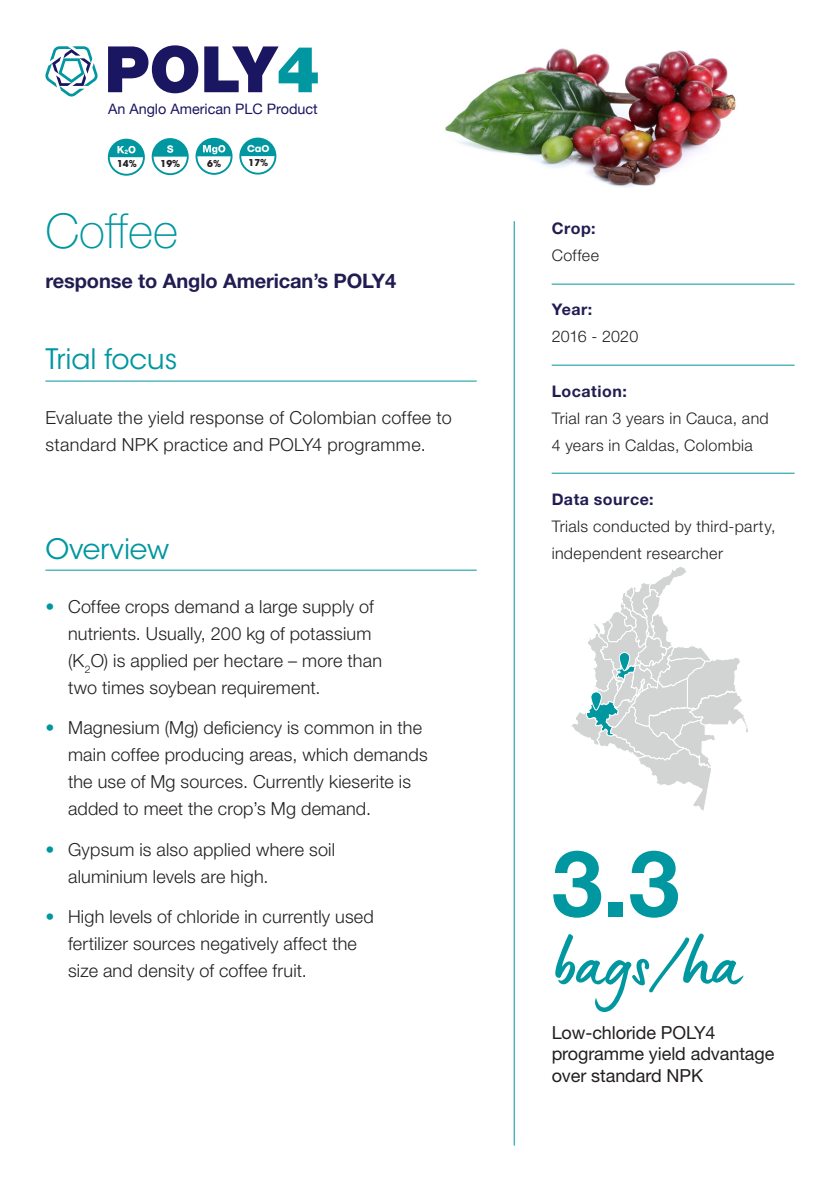
<style>
.page{position:relative;width:840px;height:1191px;background:#fff}
.page>*{position:absolute;margin:0;border:0;box-sizing:border-box;transform-origin:0 0}
.Content_-_Header_1{font:700 92px "Helvetica Neue LT Std";color:#0097a0}
.Content_-_Header_1-2{font:72px "Lumios Marker";color:#0097a0}
.Content_-_Header_1-3{font:100 48px "Helvetica Neue LT Std";color:#0097a0}
.Part_header{font:28px "ITC Avant Garde Std";letter-spacing:-.005em;color:#0097a0}
.Content_-_Header_2{font:700 20px "Helvetica Neue LT Std";letter-spacing:-.005em;color:#211c52}
.Content-_Body_Copy{font:300 18px/27px "Helvetica Neue LT Std";letter-spacing:.01em;color:#231f20}
.Content_-_Header_1-4{font:18px/21.6px "Helvetica Neue LT Std";letter-spacing:-.005em;color:#231f20}
.Content-_Body_Copy-2{font:300 16px/27px "Helvetica Neue LT Std";letter-spacing:.025em;color:#231f20}
.side_panel_header{font:700 16px "Helvetica Neue LT Std";letter-spacing:.03em;color:#211c52}
.t1{font:14.4px "Helvetica Neue";color:#1b1661}
.t2{font:700 9.4px "ITC Avant Garde Std";color:#231f20}
.t3{font:700 9.4px "ITC Avant Garde Std";color:#fff}
.s1{color:#0097a0}
</style>
<div class="page">
<hr style="left:45px;top:381px;width:431px;height:1px;background:#0097a0">
<hr style="left:45px;top:570px;width:431px;height:1px;background:#0097a0">
<img style="left:445px;top:48px;width:291px;height:140px">
<hr style="left:551px;top:284px;width:243px;height:1px;background:#0097a0">
<hr style="left:551px;top:365px;width:243px;height:1px;background:#0097a0">
<hr style="left:551px;top:473px;width:243px;height:1px;background:#0097a0">
<hr style="left:513px;top:221px;width:1px;height:924px;background:#0097a0">
<svg style="left:572px;top:567px;width:176px;height:244px"></svg>
<svg style="left:590px;top:692px;width:11px;height:18px"></svg>
<div style="left:590px;top:691px;width:11px;height:19px;border:1px solid #fff;border-radius:5px"></div>
<svg style="left:619px;top:652px;width:10px;height:18px"></svg>
<div style="left:618px;top:652px;width:11px;height:19px;border:1px solid #fff;border-radius:5px"></div>
<svg style="left:45px;top:46px;width:53px;height:50px"></svg>
<svg style="left:108px;top:45px;width:90px;height:48px"></svg>
<svg style="left:204px;top:46px;width:113px;height:46px"></svg>
<svg style="left:109px;top:140px;width:35px;height:35px"></svg>
<div style="left:108px;top:139px;width:37px;height:37px;border:2px solid #0097a0;border-radius:50%"></div>
<svg style="left:109px;top:140px;width:35px;height:17px"></svg>
<div style="left:152px;top:138px;width:37px;height:37px;border:2px solid #0097a0;border-radius:50%"></div>
<svg style="left:152px;top:139px;width:36px;height:18px"></svg>
<svg style="left:196px;top:139px;width:35px;height:35px"></svg>
<div style="left:195px;top:138px;width:37px;height:37px;border:2px solid #0097a0;border-radius:50%"></div>
<svg style="left:196px;top:139px;width:35px;height:17px"></svg>
<svg style="left:240px;top:138px;width:35px;height:36px"></svg>
<div style="left:239px;top:138px;width:37px;height:37px;border:2px solid #0097a0;border-radius:50%"></div>
<svg style="left:240px;top:138px;width:35px;height:18px"></svg>
<p class="t1" style="left:108px;top:98px;width:211px">An Anglo American PLC Product</p>
<p class="t3" style="left:247px;top:143px;width:24px">CaO</p>
<p class="t2" style="left:117px;top:158px;width:21px">14%</p>
<p class="t2" style="left:160px;top:157px;width:21px">19%</p>
<p class="t2" style="left:207px;top:157px;width:15px">6%</p>
<p class="t2" style="left:248px;top:157px;width:21px">17%</p>
<p class="Content_-_Header_1-3" style="left:45px;top:203px;width:134px">Coffee</p>
<p class="Content_-_Header_2" style="left:45px;top:269px;width:352px">response to Anglo American’s POLY4</p>
<p class="Part_header" style="left:45px;top:342px;width:133px">Trial focus</p>
<p class="Content-_Body_Copy" style="left:45px;top:403px;width:407px">Evaluate the yield response of Colombian coffee to standard NPK practice and POLY4 programme.</p>
<p class="Part_header" style="left:45px;top:531px;width:125px">Overview</p>
<p class="Content-_Body_Copy" style="left:68px;top:592px;width:315px;text-indent:-23px"><span class="s1">•</span> Coffee crops demand a large supply of nutrients. Usually, 200 kg of potassium (K<sub>2</sub>O) is applied per hectare – more than two times soybean requirement.</p>
<p class="Content-_Body_Copy" style="left:68px;top:714px;width:361px;text-indent:-23px"><span class="s1">•</span> Magnesium (Mg) deficiency is common in the main coffee producing areas, which demands the use of Mg sources. Currently kieserite is added to meet the crop’s Mg demand.</p>
<p class="Content-_Body_Copy" style="left:68px;top:835px;width:268px;text-indent:-23px"><span class="s1">•</span> Gypsum is also applied where soil aluminium levels are high.</p>
<p class="Content-_Body_Copy" style="left:68px;top:903px;width:307px;text-indent:-23px"><span class="s1">•</span> High levels of chloride in currently used fertilizer sources negatively affect the size and density of coffee fruit.</p>
<p class="side_panel_header" style="left:551px;top:219px;width:45px">Crop:</p>
<p class="Content-_Body_Copy-2" style="left:551px;top:242px;width:49px">Coffee</p>
<p class="side_panel_header" style="left:551px;top:300px;width:42px">Year:</p>
<p class="Content-_Body_Copy-2" style="left:551px;top:323px;width:88px">2016 - 2020</p>
<p class="side_panel_header" style="left:551px;top:381px;width:77px">Location:</p>
<p class="Content-_Body_Copy-2" style="left:551px;top:404px;width:218px">Trial ran 3 years in Cauca, and<br>4 years in Caldas, Colombia</p>
<p class="side_panel_header" style="left:551px;top:489px;width:103px">Data source:</p>
<p class="Content-_Body_Copy-2" style="left:551px;top:512px;width:225px">Trials conducted by third-party, independent researcher</p>
<p class="Content_-_Header_1" style="left:551px;top:826px;width:129px">3.3</p>
<p class="Content_-_Header_1-2" style="left:551px;top:916px;width:190px">bags/ha</p>
<p class="Content_-_Header_1-4" style="left:551px;top:1021px;width:224px">Low-chloride POLY4 programme yield advantage over standard NPK</p>
</div>
